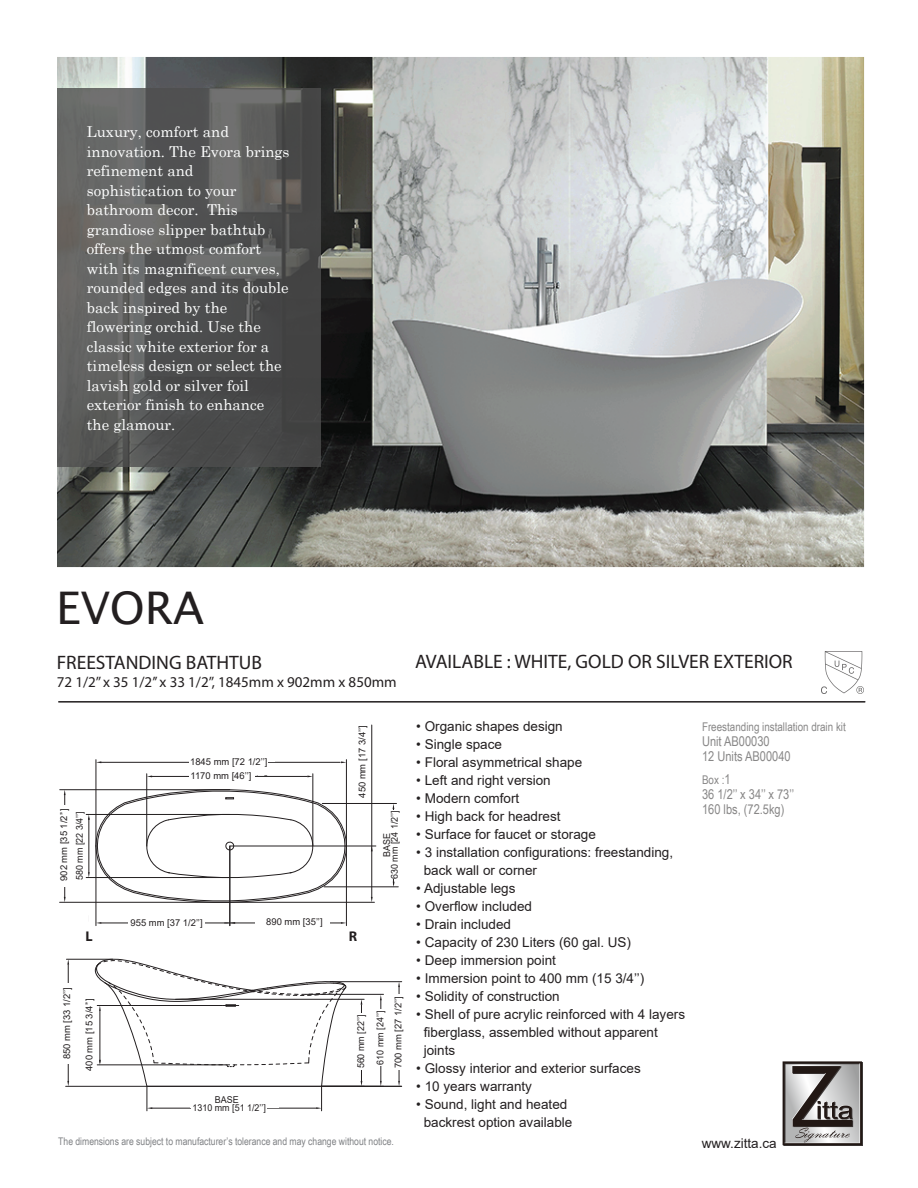
<style>
.page{position:relative;width:918px;height:1188px;background:#fff}
.page>*{position:absolute;margin:0;border:0;box-sizing:border-box;transform-origin:0 0}
.t1{font:45px "Lucida Sans";color:#231f20}
.t2{font:19.5px "Myriad Pro";color:#231f20}
.t3{font:15px/19.5px "Century Schoolbook";color:#fdfefe}
.t4{font:15px "Myriad Pro";color:#231f20}
.t5{font:700 14.1px "Myriad Pro";color:#231f20}
.t6{font:13.5px/18px "Arial";color:#231f20}
.t7{font:13.5px/15px "Arial Narrow";color:#888787}
.t8{font:12px "Arial Narrow";color:#888787}
.t9{font:10.5px "Arial Narrow";color:#808285}
.t10{font:9.45px/14.5px "Arial";color:#231f20}
.t11{font:9.45px/7.8px "Arial";color:#231f20;text-align:center;scale:.95 1}
.s1{font-size:13.5px}
</style>
<div class="page">
<hr style="left:58px;top:701px;width:807px;height:2px;background:#231f20">
<img style="left:782px;top:1062px;width:81px;height:83px">
<img style="left:58px;top:57px;width:807px;height:511px">
<svg style="left:58px;top:88px;width:263px;height:378px;background:#575757"></svg>
<hr style="left:346px;top:846px;width:1px;height:80px;background:#231f20">
<hr style="left:227px;top:923px;width:114px;height:1px;background:#231f20">
<hr style="left:230px;top:846px;width:146px;height:1px;background:#231f20">
<hr style="left:230px;top:902px;width:144px;height:1px;background:#231f20">
<hr style="left:371px;top:725px;width:1px;height:172px;background:#231f20">
<hr style="left:146px;top:774px;width:1px;height:72px;background:#231f20">
<hr style="left:313px;top:774px;width:1px;height:72px;background:#231f20">
<hr style="left:152px;top:776px;width:155px;height:1px;background:#231f20">
<hr style="left:96px;top:760px;width:1px;height:86px;background:#231f20">
<hr style="left:346px;top:760px;width:1px;height:86px;background:#231f20">
<hr style="left:101px;top:762px;width:239px;height:1px;background:#231f20">
<svg style="left:255px;top:775px;width:13px;height:1px"></svg>
<hr style="left:86px;top:814px;width:144px;height:1px;background:#231f20">
<hr style="left:86px;top:877px;width:144px;height:1px;background:#231f20">
<hr style="left:60px;top:789px;width:170px;height:1px;background:#231f20">
<hr style="left:60px;top:902px;width:170px;height:1px;background:#231f20">
<hr style="left:64px;top:795px;width:1px;height:102px;background:#231f20">
<hr style="left:305px;top:994px;width:79px;height:1px;background:#231f20">
<hr style="left:381px;top:1000px;width:1px;height:81px;background:#231f20">
<hr style="left:330px;top:981px;width:72px;height:1px;background:#231f20">
<hr style="left:322px;top:1086px;width:80px;height:1px;background:#231f20">
<hr style="left:399px;top:987px;width:1px;height:94px;background:#231f20">
<hr style="left:176px;top:999px;width:188px;height:1px;background:#231f20">
<hr style="left:361px;top:1005px;width:1px;height:76px;background:#231f20">
<hr style="left:66px;top:959px;width:47px;height:1px;background:#231f20">
<hr style="left:66px;top:1086px;width:335px;height:1px;background:#231f20">
<hr style="left:68px;top:965px;width:1px;height:116px;background:#231f20">
<svg style="left:95px;top:959px;width:252px;height:152px"></svg>
<hr style="left:322px;top:803px;width:75px;height:1px;background:#231f20">
<hr style="left:324px;top:887px;width:74px;height:1px;background:#231f20">
<hr style="left:393px;top:809px;width:1px;height:75px;background:#231f20">
<div style="left:190px;top:756px;width:78px;height:10px;background:#fff"></div>
<div style="left:189px;top:775px;width:66px;height:10px;background:#fff"></div>
<div style="left:255px;top:912px;width:75px;height:14px;background:#fff"></div>
<div style="left:60px;top:805px;width:14px;height:81px;background:#fff"></div>
<div style="left:388px;top:811px;width:10px;height:68px;background:#fff"></div>
<div style="left:192px;top:1102px;width:75px;height:12px;background:#fff"></div>
<div style="left:191px;top:1094px;width:88px;height:13px;background:#fff"></div>
<div style="left:63px;top:983px;width:14px;height:80px;background:#fff"></div>
<div style="left:396px;top:994px;width:8px;height:76px;background:#fff"></div>
<div style="left:373px;top:1009px;width:14px;height:57px;background:#fff"></div>
<div style="left:357px;top:1013px;width:8px;height:57px;background:#fff"></div>
<hr style="left:96px;top:846px;width:1px;height:80px;background:#231f20">
<hr style="left:230px;top:846px;width:1px;height:80px;background:#231f20">
<hr style="left:101px;top:923px;width:123px;height:1px;background:#231f20">
<svg style="left:224px;top:922px;width:11px;height:2px"></svg>
<div style="left:129px;top:912px;width:76px;height:14px;background:#fff"></div>
<svg style="left:88px;top:789px;width:259px;height:114px"></svg>
<img style="left:821px;top:652px;width:43px;height:41px">
<p class="t3" style="left:87px;top:121px;width:204px">Luxury, comfort and innovation. The Evora brings refinement and sophistication to your bathroom decor. This grandiose slipper bathtub offers the utmost comfort with its magnificent curves, rounded edges and its double back inspired by the flowering orchid. Use the classic white exterior for a timeless design or select the lavish gold or silver foil exterior finish to enhance the glamour.</p>
<h1 class="t1" style="left:56px;top:583px;width:150px">EVORA</h1>
<h2 class="t2" style="left:57px;top:650px;width:207px">FREESTANDING BATHTUB</h2>
<p class="t4" style="left:57px;top:672px;width:341px">72 1/2’’ x 35 1/2’’ x 33 1/2’’, 1845mm x 902mm x 850mm</p>
<h2 class="t2" style="left:415px;top:650px;width:379px">AVAILABLE : WHITE, GOLD OR SILVER EXTERIOR</h2>
<p class="t10" style="left:190px;top:754px;width:79px">1845 mm [72 1/2’’]<br>1170 mm [46’’]</p>
<p class="t10" style="left:355px;top:798px;width:74px;rotate:-90deg">450 mm [17 3/4’’]</p>
<p class="t10" style="left:56px;top:881px;width:74px;rotate:-90deg">902 mm [35 1/2’’]</p>
<p class="t11" style="left:383px;top:879px;width:74px;rotate:-90deg">BASE<br>630 mm [24 1/2’’]</p>
<p class="t11" style="left:76px;top:880px;width:74px;rotate:-90deg">580 mm [22 3/4’’]</p>
<p class="t10" style="left:131px;top:915px;width:74px">955 mm [37 1/2’’]</p>
<p class="t10" style="left:266px;top:915px;width:58px">890 mm [35’’]</p>
<p class="t5" style="left:85px;top:927px;width:9px">L</p>
<p class="t5" style="left:349px;top:927px;width:10px">R</p>
<p class="t10" style="left:60px;top:1059px;width:74px;rotate:-90deg">850 mm [33 1/2’’]</p>
<p class="t10" style="left:391px;top:1068px;width:74px;rotate:-90deg">700 mm [27 1/2’’]</p>
<p class="t10" style="left:82px;top:1071px;width:74px;rotate:-90deg">400 mm [15 3/4’’]</p>
<p class="t11" style="left:376px;top:1065px;width:58px;rotate:-90deg">610 mm [24’’]</p>
<p class="t11" style="left:357px;top:1068px;width:58px;rotate:-90deg">560 mm [22’’]</p>
<p class="t11" style="left:192px;top:1096px;width:79px">BASE<br>1310 mm [51 1/2’’]</p>
<p class="t9" style="left:58px;top:1134px;width:337px">The dimensions are subject to manufacturer’s tolerance and may change without notice.</p>
<p class="t6" style="left:416px;top:717px;width:148px">• Organic shapes design</p>
<p class="t6" style="left:416px;top:735px;width:87px">• Single space</p>
<p class="t6" style="left:416px;top:753px;width:168px">• Floral asymmetrical shape</p>
<p class="t6" style="left:416px;top:771px;width:136px">• Left and right version</p>
<p class="t6" style="left:416px;top:789px;width:105px">• Modern comfort</p>
<p class="t6" style="left:416px;top:807px;width:146px">• High back for headrest</p>
<p class="t6" style="left:416px;top:825px;width:181px">• Surface for faucet or storage</p>
<p class="t6" style="left:424px;top:843px;width:251px;text-indent:-8px">• 3 installation configurations: freestanding, back wall or corner</p>
<p class="t6" style="left:416px;top:879px;width:101px">• Adjustable legs</p>
<p class="t6" style="left:416px;top:897px;width:117px">• Overflow included</p>
<p class="t6" style="left:416px;top:915px;width:96px">• Drain included</p>
<p class="t6" style="left:416px;top:933px;width:216px">• Capacity of 230 Liters (60 gal. US)</p>
<p class="t6" style="left:416px;top:951px;width:141px">• Deep immersion point</p>
<p class="t6" style="left:416px;top:969px;width:230px">• Immersion point to 400 mm (15 3/4’’)</p>
<p class="t6" style="left:416px;top:987px;width:145px">• Solidity of construction</p>
<p class="t6" style="left:424px;top:1005px;width:263px;text-indent:-8px">• Shell of pure acrylic reinforced with 4 layers fiberglass, assembled without apparent joints</p>
<p class="t6" style="left:416px;top:1059px;width:226px">• Glossy interior and exterior surfaces</p>
<p class="t6" style="left:416px;top:1077px;width:117px">• 10 years warranty</p>
<p class="t6" style="left:416px;top:1095px;width:158px;text-align:center">• Sound, light and heated backrest option available</p>
<p class="t8" style="left:702px;top:718px;width:145px">Freestanding installation drain kit</p>
<p class="t7" style="left:702px;top:733px;width:90px">Unit AB00030<br>12 Units AB00040</p>
<p class="t8" style="left:702px;top:771px;width:30px">Box :<span class="s1">1</span></p>
<p class="t7" style="left:702px;top:786px;width:94px">36 1/2’’ x 34’’ x 73’’<br>160 lbs, (72.5kg)</p>
<p class="t6" style="left:702px;top:1134px;width:77px">www.zitta.ca</p>
</div>
